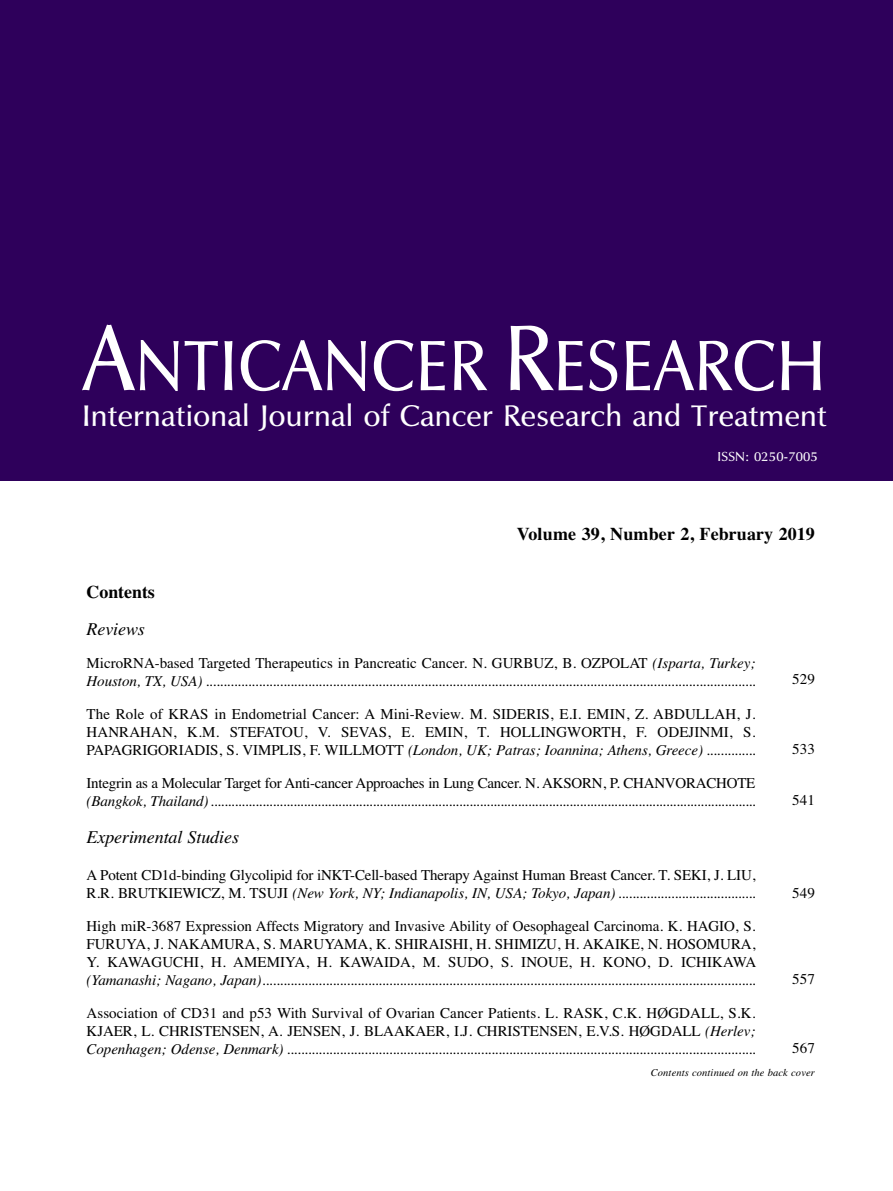
<style>
.page{position:relative;width:893px;height:1191px;background:#fff}
.page>*{position:absolute;margin:0;border:0;box-sizing:border-box;transform-origin:0 0}
.t1{font:73.5px "UB Optima";letter-spacing:.01em;color:#fff;scale:.9 1}
.t2{font:30.75px "UB Optima";letter-spacing:.01em;color:#fff}
.t3{font:700 18px "Times";letter-spacing:.005em;color:#000}
.t4{font:italic 18px "Times";letter-spacing:-.005em;color:#000}
.t5{font:italic 15px/18px "Times";letter-spacing:-.005em;color:#000}
.t6{font:15px/18px "Times";letter-spacing:-.01em;color:#000;text-align:justify}
.t7{font:13.5px "UB Optima";letter-spacing:.01em;color:#fff}
.t8{font:italic 10.5px "Times";letter-spacing:.01em;color:#000}
.s1{font-size:96px}
.s2{font-style:normal}
.s3{font-style:italic}
</style>
<div class="page">
<div style="left:0;top:0;width:893px;height:480px;background:#2e005b"></div>
<h1 class="t1" style="left:83px;top:326px;width:827px"><span class="s1">A</span>NTICANCER <span class="s1">R</span>ESEARCH</h1>
<h2 class="t2" style="left:82px;top:399px;width:746px">International Journal of Cancer Research and Treatment</h2>
<p class="t7" style="left:717px;top:449px;width:102px">ISSN: 0250-7005</p>
<p class="t3" style="left:517px;top:523px;width:299px">Volume 39, Number 2, February 2019</p>
<p class="t3" style="left:87px;top:581px;width:70px">Contents</p>
<p class="t4" style="left:87px;top:618px;width:60px">Reviews</p>
<p class="t5" style="left:87px;top:654px;width:671px"><span class="s2">MicroRNA-based Targeted Therapeutics in Pancreatic Cancer. N. GURBUZ, B. OZPOLAT</span> (Isparta, Turkey;<br>Houston, TX, USA) ............................................................................................................................................................</p>
<p class="t6" style="left:87px;top:704px;width:671px">The Role of KRAS in Endometrial Cancer: A Mini-Review. M. SIDERIS, E.I. EMIN, Z. ABDULLAH, J.<br>HANRAHAN, K.M. STEFATOU, V. SEVAS, E. EMIN, T. HOLLINGWORTH, F. ODEJINMI, S.<br>PAPAGRIGORIADIS, S. VIMPLIS, F. WILLMOTT <span class="s3">(London, UK; Patras; Ioannina; Athens, Greece) ..............</span></p>
<p class="t6" style="left:87px;top:773px;width:670px">Integrin as a Molecular Target for Anti-cancer Approaches in Lung Cancer. N. AKSORN, P. CHANVORACHOTE</p>
<p class="t5" style="left:87px;top:791px;width:671px">(Bangkok, Thailand)..............................................................................................................................................................</p>
<p class="t4" style="left:87px;top:826px;width:154px">Experimental Studies</p>
<p class="t6" style="left:87px;top:866px;width:671px">A Potent CD1d-binding Glycolipid for iNKT-Cell-based Therapy Against Human Breast Cancer. T. SEKI, J. LIU,<br>R.R. BRUTKIEWICZ, M. TSUJI <span class="s3">(New York, NY; Indianapolis, IN, USA; Tokyo, Japan) .......................................</span></p>
<p class="t6" style="left:87px;top:917px;width:671px">High miR-3687 Expression Affects Migratory and Invasive Ability of Oesophageal Carcinoma. K. HAGIO, S.<br>FURUYA, J. NAKAMURA, S. MARUYAMA, K. SHIRAISHI, H. SHIMIZU, H. AKAIKE, N. HOSOMURA, Y. KAWAGUCHI, H. AMEMIYA, H. KAWAIDA, M. SUDO, S. INOUE, H. KONO, D. ICHIKAWA</p>
<p class="t5" style="left:87px;top:971px;width:671px">(Yamanashi; Nagano, Japan)............................................................................................................................................</p>
<p class="t5" style="left:87px;top:1003px;width:671px;text-align:justify"><span class="s2">Association of CD31 and p53 With Survival of Ovarian Cancer Patients. L. RASK, C.K. HØGDALL, S.K.<br>KJAER, L. CHRISTENSEN, A. JENSEN, J. BLAAKAER, I.J. CHRISTENSEN, E.V.S. HØGDALL</span> (Herlev; Copenhagen; Odense, Denmark) .....................................................................................................................................</p>
<p class="t6" style="left:792px;top:669px;width:24px">529</p>
<p class="t6" style="left:792px;top:740px;width:24px">533</p>
<p class="t6" style="left:792px;top:791px;width:24px">541</p>
<p class="t6" style="left:792px;top:884px;width:24px">549</p>
<p class="t6" style="left:792px;top:969px;width:24px">557</p>
<p class="t6" style="left:792px;top:1038px;width:24px">567</p>
<p class="t8" style="left:651px;top:1066px;width:166px">Contents continued on the back cover</p>
</div>
